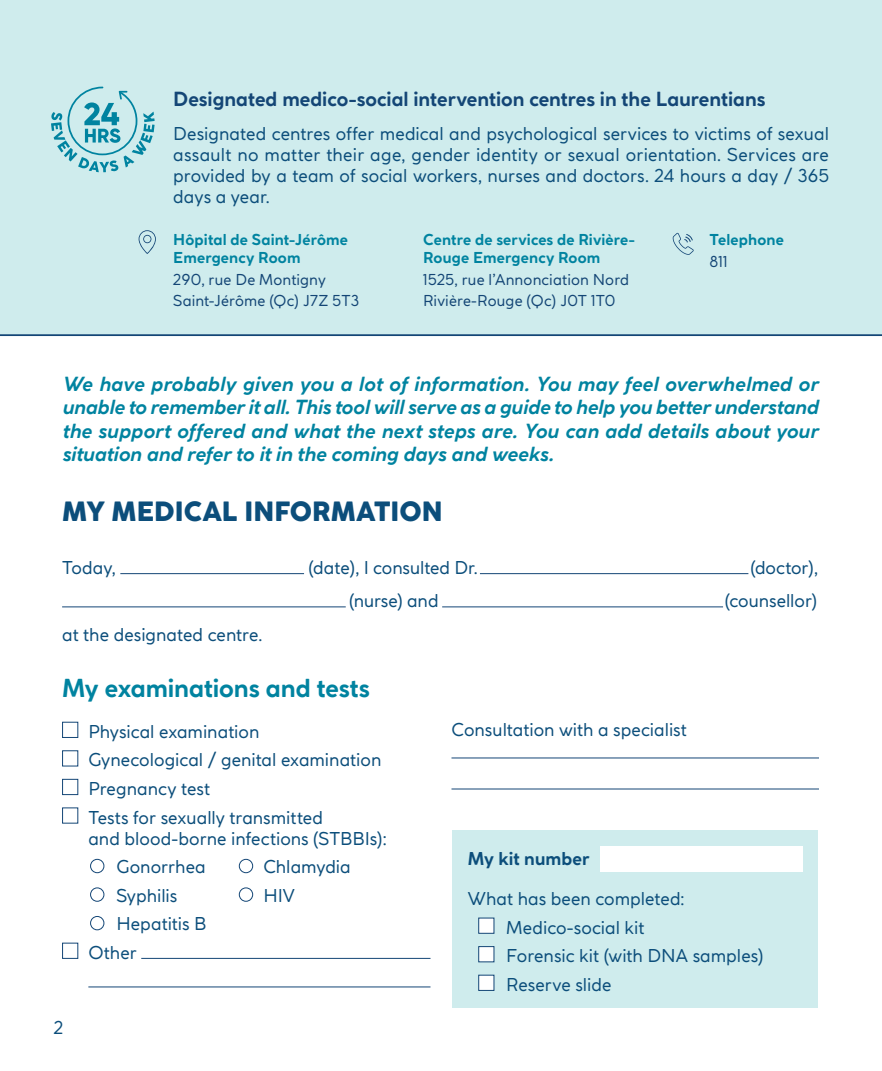
<style>
.page{position:relative;width:882px;height:1071px;background:#fff}
.page>*{position:absolute;margin:0;border:0;box-sizing:border-box;transform-origin:0 0}
.t1{font:800 26.25px "Coco Gothic Pro";color:#0c4e7b}
.t2{font:700 24.5px "Coco Gothic Pro";letter-spacing:-.005em;color:#0083a0}
.Corps_de_texte{font:italic 700 19.25px/23.1px "Coco Gothic Pro";letter-spacing:.005em;color:#0083a0;text-align:justify}
.Corps_de_texte-2{font:700 19.25px "Coco Gothic Pro";color:#144676}
.Corps_de_texte-3{font:17.5px/21px "Coco Gothic Pro";color:#0c4e7b}
.Corps_de_texte-4{font:700 17.5px "Coco Gothic Pro";letter-spacing:.005em;color:#0c4e7b}
.Corps_de_texte-5{font:14.88px "Coco Gothic Pro";letter-spacing:.01em;color:#144676}
.Corps_de_texte-6{font:700 14.88px/17.8px "Coco Gothic Pro";letter-spacing:.01em;color:#0083a0}
</style>
<div class="page">
<div style="left:0;top:0;width:882px;height:334px;background:#cfeced"></div>
<div style="left:452px;top:831px;width:366px;height:177px;background:#cfeced"></div>
<hr style="left:120px;top:573px;width:184px;height:1px;background:#144676">
<hr style="left:480px;top:573px;width:268px;height:1px;background:#144676">
<hr style="left:62px;top:606px;width:284px;height:1px;background:#144676">
<hr style="left:442px;top:606px;width:281px;height:1px;background:#144676">
<div style="left:62px;top:722px;width:16px;height:16px;border:1px solid #144676"></div>
<div style="left:62px;top:750px;width:16px;height:16px;border:1px solid #144676"></div>
<div style="left:62px;top:779px;width:16px;height:16px;border:1px solid #144676"></div>
<div style="left:90px;top:859px;width:14px;height:14px;border:1px solid #144676;border-radius:50%"></div>
<div style="left:239px;top:859px;width:14px;height:14px;border:1px solid #144676;border-radius:50%"></div>
<div style="left:90px;top:887px;width:14px;height:15px;border:1px solid #144676;border-radius:50%"></div>
<div style="left:239px;top:887px;width:14px;height:15px;border:1px solid #144676;border-radius:50%"></div>
<div style="left:90px;top:916px;width:14px;height:14px;border:1px solid #144676;border-radius:50%"></div>
<div style="left:62px;top:943px;width:16px;height:16px;border:1px solid #144676"></div>
<hr style="left:141px;top:958px;width:290px;height:1px;background:#144676">
<hr style="left:88px;top:987px;width:342px;height:1px;background:#144676">
<div style="left:478px;top:918px;width:16px;height:16px;background:#fff;border:1px solid #144676"></div>
<div style="left:478px;top:946px;width:16px;height:16px;background:#fff;border:1px solid #144676"></div>
<div style="left:478px;top:975px;width:16px;height:16px;background:#fff;border:1px solid #144676"></div>
<hr style="left:452px;top:789px;width:367px;height:1px;background:#144676">
<hr style="left:452px;top:758px;width:367px;height:1px;background:#144676">
<svg style="left:139px;top:230px;width:17px;height:24px"></svg>
<hr style="left:0;top:334px;width:882px;height:2px;background:#144676">
<svg style="left:673px;top:233px;width:21px;height:22px"></svg>
<div style="left:600px;top:846px;width:203px;height:25px;background:#fff"></div>
<svg style="left:51px;top:87px;width:104px;height:85px;background:#a1d5dc"></svg>
<p class="Corps_de_texte-2" style="left:173px;top:84px;width:594px">Designated medico-social intervention centres in the Laurentians</p>
<p class="Corps_de_texte-3" style="left:173px;top:123px;width:657px;text-align:justify">Designated centres offer medical and psychological services to victims of sexual assault no matter their age, gender identity or sexual orientation. Services are provided by a team of social workers, nurses and doctors. 24 hours a day / 365 days a year.</p>
<p class="Corps_de_texte-6" style="left:173px;top:231px;width:176px">Hôpital de Saint-Jérôme<br>Emergency Room</p>
<p class="Corps_de_texte-5" style="left:173px;top:269px;width:154px">290, rue De Montigny</p>
<p class="Corps_de_texte-5" style="left:173px;top:290px;width:187px">Saint-Jérôme (Qc) J7Z 5T3</p>
<p class="Corps_de_texte-6" style="left:423px;top:231px;width:213px">Centre de services de Rivière-<br>Rouge Emergency Room</p>
<p class="Corps_de_texte-5" style="left:423px;top:269px;width:208px">1525, rue l’Annonciation Nord</p>
<p class="Corps_de_texte-5" style="left:423px;top:290px;width:194px">Rivière-Rouge (Qc) J0T 1T0</p>
<p class="Corps_de_texte-6" style="left:710px;top:231px;width:76px">Telephone</p>
<p class="Corps_de_texte-5" style="left:710px;top:251px;width:20px">811</p>
<p class="Corps_de_texte" style="left:63px;top:373px;width:758px">We have probably given you a lot of information. You may feel overwhelmed or unable to remember it all. This tool will serve as a guide to help you better understand the support offered and what the next steps are. You can add details about your situation and refer to it in the coming days and weeks.</p>
<h1 class="t1" style="left:62px;top:490px;width:382px">MY MEDICAL INFORMATION</h1>
<p class="Corps_de_texte-3" style="left:62px;top:557px;width:55px">Today,</p>
<p class="Corps_de_texte-3" style="left:308px;top:557px;width:171px">(date), I consulted Dr.</p>
<p class="Corps_de_texte-3" style="left:750px;top:557px;width:69px">(doctor),</p>
<p class="Corps_de_texte-3" style="left:349px;top:590px;width:91px">(nurse) and</p>
<p class="Corps_de_texte-3" style="left:725px;top:590px;width:95px">(counsellor)</p>
<p class="Corps_de_texte-3" style="left:62px;top:624px;width:202px">at the designated centre.</p>
<h2 class="t2" style="left:62px;top:670px;width:309px">My examinations and tests</h2>
<p class="Corps_de_texte-3" style="left:88px;top:721px;width:173px">Physical examination</p>
<p class="Corps_de_texte-3" style="left:88px;top:750px;width:294px">Gynecological / genital examination</p>
<p class="Corps_de_texte-3" style="left:88px;top:778px;width:123px">Pregnancy test</p>
<p class="Corps_de_texte-3" style="left:88px;top:807px;width:300px">Tests for sexually transmitted<br>and blood-borne infections (STBBIs):</p>
<p class="Corps_de_texte-3" style="left:116px;top:856px;width:91px">Gonorrhea</p>
<p class="Corps_de_texte-3" style="left:263px;top:856px;width:89px">Chlamydia</p>
<p class="Corps_de_texte-3" style="left:116px;top:885px;width:63px">Syphilis</p>
<p class="Corps_de_texte-3" style="left:263px;top:885px;width:33px">HIV</p>
<p class="Corps_de_texte-3" style="left:116px;top:913px;width:91px">Hepatitis B</p>
<p class="Corps_de_texte-3" style="left:88px;top:942px;width:50px">Other</p>
<p class="Corps_de_texte-3" style="left:452px;top:719px;width:237px">Consultation with a specialist</p>
<p class="Corps_de_texte-4" style="left:468px;top:845px;width:123px">My kit number</p>
<p class="Corps_de_texte-3" style="left:468px;top:888px;width:218px">What has been completed:</p>
<p class="Corps_de_texte-3" style="left:506px;top:917px;width:140px">Medico-social kit</p>
<p class="Corps_de_texte-3" style="left:506px;top:945px;width:260px">Forensic kit (with DNA samples)</p>
<p class="Corps_de_texte-3" style="left:506px;top:974px;width:107px">Reserve slide</p>
<p class="Corps_de_texte-3" style="left:54px;top:1017px;width:11px">2</p>
</div>
